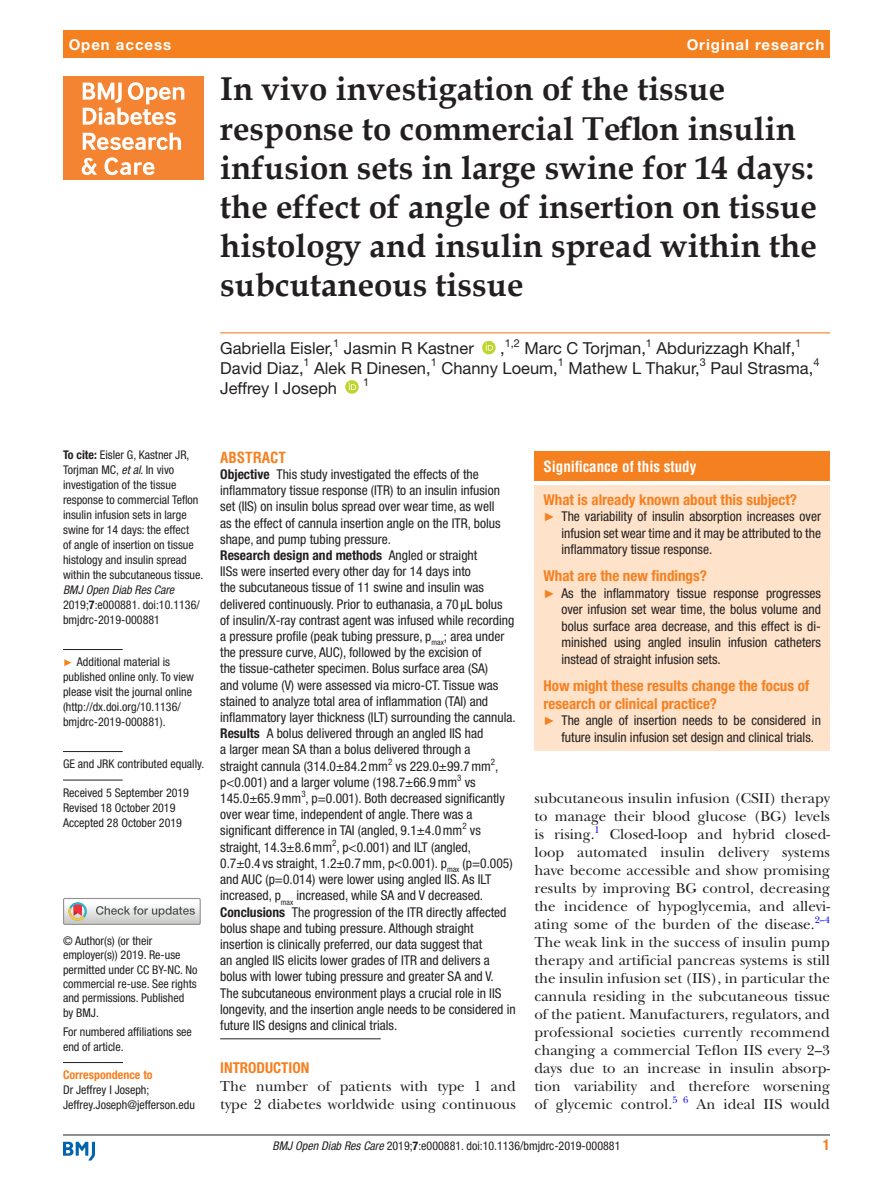
<style>
.page{position:relative;width:893px;height:1191px;background:#fff}
.page>*{position:absolute;margin:0;border:0;box-sizing:border-box;transform-origin:0 0}
.t1{font:700 33px/39px "Book Antiqua";color:#231f20}
.t2{font:16.5px/19.6px "Helvetica Neue LT Std";color:#231f20}
.t3{font:15px/18px "New Baskerville";color:#231f20;text-align:justify}
.t4{font:700 condensed 15px/18px "Helvetica Neue LT Std";color:#f58020}
.t5{font:700 15px "Helvetica Neue LT Std";letter-spacing:.065em;color:#fff}
.t6{font:700 condensed 15px "Helvetica";color:#fff}
.t7{font:700 condensed 15px "Helvetica";color:#f58020}
.t8{font:condensed 13.5px/16.2px "Helvetica Neue LT Std";color:#231f20}
.t9{font:condensed 12px/15px "Helvetica Neue LT Std";color:#231f20}
.t10{font:700 condensed 12px "Helvetica Neue LT Std";color:#f58020}
.t11{font:10.95px "Helvetica Neue LT Std";color:#231f20}
.t12{font:9.9px "New Baskerville";color:#00f}
.t13{font:condensed 9px "Helvetica Neue LT Std";color:#231f20}
.s1{font-weight:700}
.s2{font-style:italic}
.s3{font-family:"Arial";font-stretch:normal;font-size:9.75px;color:#f58020}
.s4{font-family:"Arial";font-stretch:normal;font-size:12px;color:#f58020}
</style>
<div class="page">
<hr style="left:63px;top:1134px;width:767px;height:1px;background:#231f20">
<svg style="left:63px;top:1141px;width:32px;height:19px"></svg>
<div style="left:63px;top:31px;width:767px;height:27px;background:#f58020"></div>
<hr style="left:220px;top:332px;width:610px;height:1px;background:#f58020">
<svg style="left:482px;top:341px;width:14px;height:13px"></svg>
<svg style="left:345px;top:380px;width:14px;height:14px"></svg>
<hr style="left:63px;top:1062px;width:60px;height:1px;background:#231f20">
<hr style="left:63px;top:649px;width:60px;height:1px;background:#231f20">
<hr style="left:63px;top:751px;width:60px;height:1px;background:#231f20">
<hr style="left:63px;top:779px;width:60px;height:1px;background:#231f20">
<div style="left:63px;top:898px;width:138px;height:27px;border:1px solid #969090"></div>
<svg style="left:64px;top:898px;width:136px;height:26px"></svg>
<div style="left:63px;top:76px;width:140px;height:104px;background:#f58432"></div>
<svg style="left:83px;top:82px;width:101px;height:43px"></svg>
<svg style="left:83px;top:133px;width:98px;height:17px"></svg>
<svg style="left:82px;top:158px;width:15px;height:17px"></svg>
<svg style="left:105px;top:157px;width:50px;height:18px"></svg>
<div style="left:534px;top:451px;width:296px;height:30px;background:#f58020"></div>
<div style="left:534px;top:485px;width:296px;height:265px;background:#fee2c9"></div>
<hr style="left:220px;top:1038px;width:161px;height:1px;background:#231f20">
<p class="t5" style="left:69px;top:35px;width:104px">Open access</p>
<p class="t5" style="left:687px;top:35px;width:139px">Original research</p>
<h1 class="t1" style="left:220px;top:70px;width:598px">In vivo investigation of the tissue response to commercial Teflon insulin infusion sets in large swine for 14 days: the effect of angle of insertion on tissue histology and insulin spread within the subcutaneous tissue</h1>
<p class="t2" style="left:220px;top:338px;width:601px;text-indent:280px">,<sup>1,2</sup> Marc C Torjman,<sup>1</sup> Abdurizzagh Khalf,<sup>1<br></sup>David Diaz,<sup>1</sup> Alek R Dinesen,<sup>1</sup> Channy Loeum,<sup>1</sup> Mathew L Thakur,<sup>3</sup> Paul Strasma,<sup>4<br></sup>Jeffrey I Joseph</p>
<p class="t2" style="left:220px;top:338px;width:255px">Gabriella Eisler,<sup>1</sup> Jasmin R Kastner</p>
<p class="t11" style="left:363px;top:376px;width:8px">1</p>
<p class="t9" style="left:63px;top:447px;width:142px"><span class="s1">To cite:</span> Eisler G, Kastner JR,<br>Torjman MC, <span class="s2">et al</span>. In vivo investigation of the tissue response to commercial Teflon insulin infusion sets in large swine for 14 days: the effect<br>of angle of insertion on tissue histology and insulin spread within the subcutaneous tissue.</p>
<p class="t9" style="left:63px;top:582px;width:138px"><span class="s2">BMJ Open Diab Res Care<br></span>2019;<span class="s1">7</span>:e000881. doi:10.1136/ bmjdrc-2019-000881</p>
<p class="t9" style="left:63px;top:654px;width:133px"><span class="s3">►</span> Additional material is published online only. To view please visit the journal online (http://dx.doi.org/10.1136/ bmjdrc-2019-000881).</p>
<p class="t9" style="left:63px;top:756px;width:143px">GE and JRK contributed equally.</p>
<p class="t9" style="left:63px;top:785px;width:128px">Received 5 September 2019<br>Revised 18 October 2019<br>Accepted 28 October 2019</p>
<p class="t9" style="left:63px;top:933px;width:136px;line-height:14.4px">© Author(s) (or their employer(s)) 2019. Re-use permitted under CC BY-NC. No commercial re-use. See rights and permissions. Published by BMJ.</p>
<p class="t9" style="left:63px;top:1024px;width:130px">For numbered affiliations see end of article.</p>
<p class="t10" style="left:63px;top:1067px;width:91px">Correspondence to</p>
<p class="t9" style="left:63px;top:1082px;width:133px">Dr Jeffrey I Joseph;<br>Jeffrey.Joseph@jefferson.edu</p>
<p class="t7" style="left:220px;top:448px;width:67px">Abstract</p>
<p class="t8" style="left:220px;top:466px;width:297px"><span class="s1">Objective</span> This study investigated the effects of the inflammatory tissue response (ITR) to an insulin infusion set (IIS) on insulin bolus spread over wear time, as well<br>as the effect of cannula insertion angle on the ITR, bolus shape, and pump tubing pressure.<br><span class="s1">Research design and methods</span> Angled or straight<br>IISs were inserted every other day for 14 days into<br>the subcutaneous tissue of 11 swine and insulin was delivered continuously. Prior to euthanasia, a 70 µL bolus<br>of insulin/X-ray contrast agent was infused while recording a pressure profile (peak tubing pressure, p<sub>max</sub>; area under the pressure curve, AUC), followed by the excision of<br>the tissue-catheter specimen. Bolus surface area (SA)<br>and volume (V) were assessed via micro-CT. Tissue was stained to analyze total area of inflammation (TAI) and inflammatory layer thickness (ILT) surrounding the cannula.<br><span class="s1">Results</span> A bolus delivered through an angled IIS had<br>a larger mean SA than a bolus delivered through a<br>straight cannula (314.0±84.2mm<sup>2</sup> vs 229.0±99.7mm<sup>2</sup>, p&lt;0.001) and a larger volume (198.7±66.9mm<sup>3</sup> vs 145.0±65.9mm<sup>3</sup>, p=0.001). Both decreased significantly over wear time, independent of angle. There was a significant difference in TAI (angled, 9.1±4.0mm</p>
<p class="t13" style="left:462px;top:821px;width:6px">2</p>
<p class="t8" style="left:220px;top:822px;width:262px;text-indent:250px">vs straight, 14.3±8.6mm , p&lt;0.001) and ILT (angled,</p>
<p class="t13" style="left:332px;top:837px;width:6px">2</p>
<p class="t8" style="left:220px;top:855px;width:297px">0.7±0.4 vs straight, 1.2±0.7mm, p&lt;0.001). p<sub>max</sub> (p=0.005) and AUC (p=0.014) were lower using angled IIS. As ILT increased, p<sub>max</sub> increased, while SA and V decreased.<br><span class="s1">Conclusions</span> The progression of the ITR directly affected bolus shape and tubing pressure. Although straight insertion is clinically preferred, our data suggest that<br>an angled IIS elicits lower grades of ITR and delivers a bolus with lower tubing pressure and greater SA and V.<br>The subcutaneous environment plays a crucial role in IIS longevity, and the insertion angle needs to be considered in future IIS designs and clinical trials.</p>
<p class="t4" style="left:220px;top:1059px;width:61px">Introductio</p>
<p class="t4" style="left:301px;top:1059px;width:10px">n</p>
<p class="t3" style="left:220px;top:1077px;width:297px">The number of patients with type 1 and type 2 diabetes worldwide using continuous</p>
<p class="t6" style="left:543px;top:457px;width:154px">Significance of this study</p>
<p class="t4" style="left:543px;top:490px;width:255px">What is already known about this subject?</p>
<p class="t8" style="left:561px;top:508px;width:261px;text-align:justify;text-indent:-18px"><span class="s4">►</span> The variability of insulin absorption increases over infusion set wear time and it may be attributed to the inflammatory tissue response.</p>
<p class="t4" style="left:543px;top:566px;width:165px">What are the new findings?</p>
<p class="t8" style="left:561px;top:584px;width:261px;text-align:justify;text-indent:-18px"><span class="s4">►</span> As the inflammatory tissue response progresses over infusion set wear time, the bolus volume and bolus surface area decrease, and this effect is di&shy;minished using angled insulin infusion catheters instead of straight infusion sets.</p>
<p class="t4" style="left:543px;top:676px;width:267px">How might these results change the focus of research or clinical practice?</p>
<p class="t8" style="left:561px;top:712px;width:261px;text-indent:-18px"><span class="s4">►</span> The angle of insertion needs to be considered in future insulin infusion set design and clinical trials.</p>
<p class="t3" style="left:534px;top:789px;width:297px">subcutaneous insulin infusion (CSII) therapy to manage their blood glucose (BG) levels is rising.</p>
<p class="t12" style="left:595px;top:823px;width:7px">1</p>
<p class="t3" style="left:534px;top:825px;width:297px;text-indent:75px">Closed-loop and hybrid closed&shy;loop automated insulin delivery systems have become accessible and show promising results by improving BG control, decreasing the incidence of hypoglycemia, and allevi&shy;ating some of the burden of the disease.</p>
<p class="t12" style="left:815px;top:913px;width:17px">2–4</p>
<p class="t3" style="left:534px;top:933px;width:297px">The weak link in the success of insulin pump therapy and artificial pancreas systems is still the insulin infusion set (IIS), in particular the cannula residing in the subcutaneous tissue of the patient. Manufacturers, regulators, and professional societies currently recommend changing a commercial Teflon IIS every 2–3 days due to an increase in insulin absorp&shy;tion variability and therefore worsening of glycemic control.<sup>5</sup> <sup>6</sup></p>
<p class="t3" style="left:696px;top:1095px;width:135px">An ideal IIS would</p>
<p class="t9" style="left:273px;top:1137px;width:349px"><span class="s2">BMJ Open Diab Res Care</span> 2019;<span class="s1">7</span>:e000881. doi:10.1136/bmjdrc-2019-000881</p>
<p class="t4" style="left:823px;top:1135px;width:9px">1</p>
</div>
